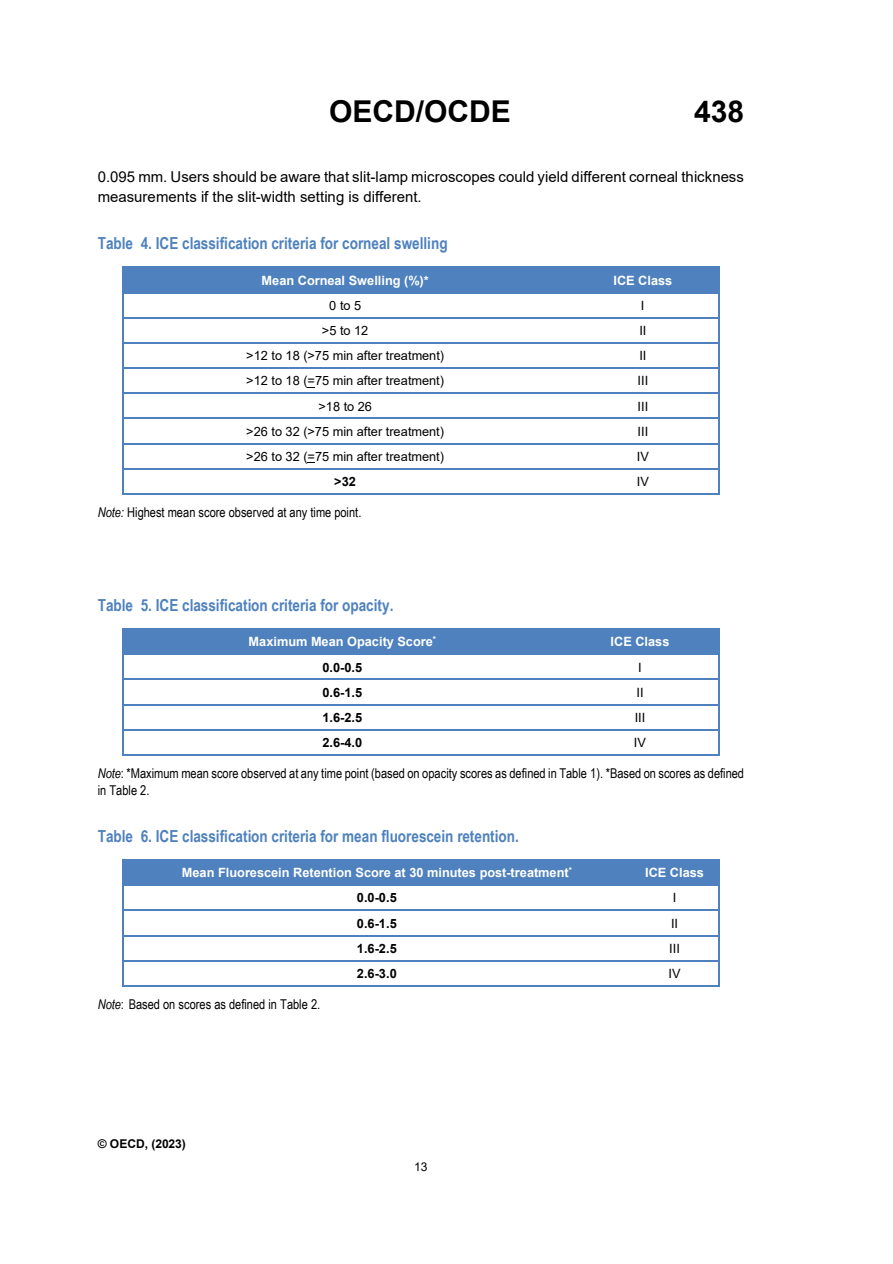
<style>
.page{position:relative;width:893px;height:1264px;background:#fff}
.page>*{position:absolute;margin:0;border:0;box-sizing:border-box;transform-origin:0 0}
.t1{font:700 30px "Arial";color:#000}
.t2{font:700 16.5px "Arial Narrow";color:#4e81bd}
.t3{font:15px/19.6px "Arial";color:#000}
.t4{font:13.5px/16.5px "Arial Narrow";letter-spacing:-.005em;color:#000}
.t5{font:12.75px "Arial";letter-spacing:.005em;color:#000}
.t6{font:700 12.75px "Arial";letter-spacing:-.005em;color:#fff}
.t7{font:700 12.75px "Arial";color:#000}
.t8{font:700 12px "Arial";letter-spacing:-.005em;color:#000}
.t9{font:12px "Arial";color:#000}
.s1{font-style:italic}
</style>
<div class="page">
<div style="left:124px;top:268px;width:422px;height:24px;background:#4e81bd"></div>
<div style="left:546px;top:268px;width:172px;height:24px;background:#4e81bd"></div>
<hr style="left:124px;top:266px;width:422px;height:2px;background:#4e81bd">
<hr style="left:547px;top:266px;width:171px;height:2px;background:#4e81bd">
<hr style="left:124px;top:292px;width:422px;height:1px;background:#4e81bd">
<hr style="left:547px;top:292px;width:171px;height:1px;background:#4e81bd">
<hr style="left:124px;top:317px;width:422px;height:1px;background:#4e81bd">
<hr style="left:547px;top:317px;width:171px;height:1px;background:#4e81bd">
<hr style="left:124px;top:342px;width:422px;height:1px;background:#4e81bd">
<hr style="left:547px;top:342px;width:171px;height:1px;background:#4e81bd">
<hr style="left:124px;top:367px;width:422px;height:2px;background:#4e81bd">
<hr style="left:547px;top:367px;width:171px;height:2px;background:#4e81bd">
<hr style="left:124px;top:392px;width:422px;height:2px;background:#4e81bd">
<hr style="left:547px;top:392px;width:171px;height:2px;background:#4e81bd">
<hr style="left:124px;top:417px;width:422px;height:2px;background:#4e81bd">
<hr style="left:547px;top:417px;width:171px;height:2px;background:#4e81bd">
<hr style="left:124px;top:443px;width:422px;height:1px;background:#4e81bd">
<hr style="left:547px;top:443px;width:171px;height:1px;background:#4e81bd">
<hr style="left:124px;top:468px;width:422px;height:1px;background:#4e81bd">
<hr style="left:547px;top:468px;width:171px;height:1px;background:#4e81bd">
<svg style="left:123px;top:266px;width:1px;height:228px"></svg>
<hr style="left:124px;top:493px;width:422px;height:1px;background:#4e81bd">
<hr style="left:546px;top:493px;width:172px;height:1px;background:#4e81bd">
<svg style="left:718px;top:266px;width:1px;height:228px"></svg>
<div style="left:124px;top:629px;width:416px;height:24px;background:#4e81bd"></div>
<div style="left:540px;top:629px;width:178px;height:24px;background:#4e81bd"></div>
<hr style="left:124px;top:628px;width:416px;height:1px;background:#4e81bd">
<hr style="left:542px;top:628px;width:176px;height:1px;background:#4e81bd">
<hr style="left:124px;top:653px;width:416px;height:1px;background:#4e81bd">
<hr style="left:542px;top:653px;width:176px;height:1px;background:#4e81bd">
<hr style="left:124px;top:678px;width:416px;height:2px;background:#4e81bd">
<hr style="left:542px;top:678px;width:176px;height:2px;background:#4e81bd">
<hr style="left:124px;top:703px;width:416px;height:2px;background:#4e81bd">
<hr style="left:542px;top:703px;width:176px;height:2px;background:#4e81bd">
<hr style="left:124px;top:729px;width:416px;height:1px;background:#4e81bd">
<hr style="left:542px;top:729px;width:176px;height:1px;background:#4e81bd">
<svg style="left:123px;top:628px;width:1px;height:127px"></svg>
<hr style="left:124px;top:754px;width:416px;height:1px;background:#4e81bd">
<hr style="left:541px;top:754px;width:177px;height:1px;background:#4e81bd">
<svg style="left:718px;top:628px;width:1px;height:127px"></svg>
<div style="left:124px;top:860px;width:485px;height:24px;background:#4e81bd"></div>
<div style="left:609px;top:860px;width:109px;height:24px;background:#4e81bd"></div>
<hr style="left:124px;top:859px;width:485px;height:1px;background:#4e81bd">
<hr style="left:611px;top:859px;width:107px;height:1px;background:#4e81bd">
<hr style="left:124px;top:884px;width:485px;height:1px;background:#4e81bd">
<hr style="left:611px;top:884px;width:107px;height:1px;background:#4e81bd">
<hr style="left:124px;top:909px;width:485px;height:1px;background:#4e81bd">
<hr style="left:611px;top:909px;width:107px;height:1px;background:#4e81bd">
<hr style="left:124px;top:934px;width:485px;height:2px;background:#4e81bd">
<hr style="left:611px;top:934px;width:107px;height:2px;background:#4e81bd">
<hr style="left:124px;top:959px;width:485px;height:2px;background:#4e81bd">
<hr style="left:611px;top:959px;width:107px;height:2px;background:#4e81bd">
<svg style="left:123px;top:859px;width:1px;height:127px"></svg>
<hr style="left:124px;top:985px;width:485px;height:1px;background:#4e81bd">
<hr style="left:610px;top:985px;width:108px;height:1px;background:#4e81bd">
<svg style="left:718px;top:859px;width:1px;height:127px"></svg>
<h1 class="t1" style="left:329px;top:90px;width:183px">OECD/OCDE</h1>
<h1 class="t1" style="left:694px;top:90px;width:52px">438</h1>
<p class="t3" style="left:98px;top:167px;width:648px">0.095 mm. Users should be aware that slit-lamp microscopes could yield different corneal thickness measurements if the slit-width setting is different.</p>
<p class="t2" style="left:98px;top:231px;width:351px">Table 4. ICE classification criteria for corneal swelling</p>
<p class="t6" style="left:262px;top:271px;width:169px">Mean Corneal Swelling (%)*</p>
<p class="t6" style="left:613px;top:271px;width:60px">ICE Class</p>
<p class="t5" style="left:329px;top:296px;width:33px">0 to 5</p>
<p class="t5" style="left:641px;top:296px;width:5px">I</p>
<p class="t5" style="left:322px;top:321px;width:48px">&gt;5 to 12</p>
<p class="t5" style="left:639px;top:321px;width:9px">II</p>
<p class="t5" style="left:246px;top:347px;width:199px">&gt;12 to 18 (&gt;75 min after treatment)</p>
<p class="t5" style="left:639px;top:347px;width:9px">II</p>
<p class="t5" style="left:246px;top:372px;width:199px">&gt;12 to 18 (=75 min after treatment)</p>
<p class="t5" style="left:638px;top:372px;width:12px">III</p>
<p class="t5" style="left:318px;top:397px;width:55px">&gt;18 to 26</p>
<p class="t5" style="left:638px;top:397px;width:12px">III</p>
<p class="t5" style="left:246px;top:422px;width:199px">&gt;26 to 32 (&gt;75 min after treatment)</p>
<p class="t5" style="left:638px;top:422px;width:12px">III</p>
<p class="t5" style="left:246px;top:447px;width:199px">&gt;26 to 32 (=75 min after treatment)</p>
<p class="t5" style="left:637px;top:447px;width:14px">IV</p>
<p class="t7" style="left:334px;top:472px;width:23px">&gt;32</p>
<p class="t5" style="left:637px;top:472px;width:14px">IV</p>
<p class="t4" style="left:98px;top:503px;width:265px"><span class="s1">Note:</span> Highest mean score observed at any time point.</p>
<p class="t2" style="left:98px;top:592px;width:297px">Table 5. ICE classification criteria for opacity.</p>
<p class="t6" style="left:249px;top:632px;width:189px">Maximum Mean Opacity Score<sup>*</sup></p>
<p class="t6" style="left:611px;top:632px;width:60px">ICE Class</p>
<p class="t7" style="left:322px;top:658px;width:41px">0.0-0.5</p>
<p class="t5" style="left:638px;top:658px;width:5px">I</p>
<p class="t7" style="left:322px;top:683px;width:41px">0.6-1.5</p>
<p class="t5" style="left:636px;top:683px;width:9px">II</p>
<p class="t7" style="left:322px;top:708px;width:41px">1.6-2.5</p>
<p class="t5" style="left:635px;top:708px;width:12px">III</p>
<p class="t7" style="left:322px;top:733px;width:41px">2.6-4.0</p>
<p class="t5" style="left:634px;top:733px;width:14px">IV</p>
<p class="t4" style="left:98px;top:764px;width:648px"><span class="s1">Note</span>: *Maximum mean score observed at any time point (based on opacity scores as defined in Table 1). *Based on scores as defined in Table 2.</p>
<p class="t2" style="left:98px;top:823px;width:423px">Table 6. ICE classification criteria for mean fluorescein retention.</p>
<p class="t6" style="left:182px;top:863px;width:392px">Mean Fluorescein Retention Score at 30 minutes post-treatment<sup>*</sup></p>
<p class="t6" style="left:645px;top:863px;width:60px">ICE Class</p>
<p class="t7" style="left:357px;top:888px;width:41px">0.0-0.5</p>
<p class="t5" style="left:673px;top:889px;width:5px">I</p>
<p class="t7" style="left:357px;top:914px;width:41px">0.6-1.5</p>
<p class="t5" style="left:671px;top:914px;width:9px">II</p>
<p class="t7" style="left:357px;top:939px;width:41px">1.6-2.5</p>
<p class="t5" style="left:669px;top:939px;width:12px">III</p>
<p class="t7" style="left:357px;top:964px;width:41px">2.6-3.0</p>
<p class="t5" style="left:669px;top:964px;width:14px">IV</p>
<p class="t4" style="left:98px;top:995px;width:224px"><span class="s1">Note</span>: Based on scores as defined in Table 2.</p>
<p class="t8" style="left:98px;top:1135px;width:90px">© OECD, (2023)</p>
<p class="t9" style="left:414px;top:1158px;width:15px">13</p>
</div>
